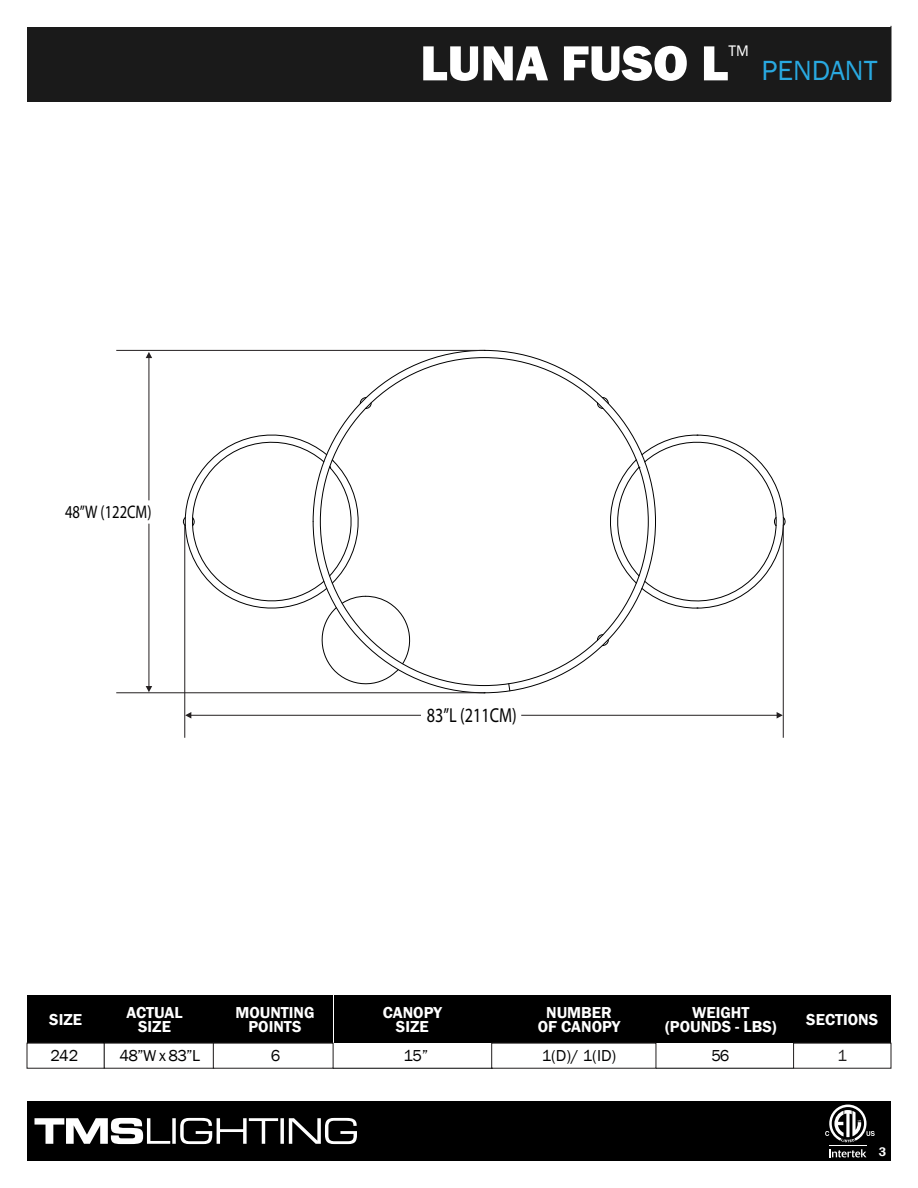
<style>
.page{position:relative;width:918px;height:1188px;background:#fff}
.page>*{position:absolute;margin:0;border:0;box-sizing:border-box;transform-origin:0 0}
.t1{font:800 51px "Franklin Gothic";color:#fff}
.t2{font:28.5px "Franklin Gothic";color:#29a9e1}
.t3{font:20.25px "Myriad Pro";color:#000;scale:.8 1}
.t4{font:18.3px "Myriad Pro";color:#000;scale:.8 1}
.t5{font:600 16.35px/14.5px "Franklin Gothic";color:#fff;text-align:center}
.t6{font:16.35px "Franklin Gothic";letter-spacing:-.045em;color:#010101}
.t7{font:16.35px "Franklin Gothic";color:#000}
.t8{font:16.35px "Franklin Gothic";color:#221f1f}
.t9{font:15.75px "Franklin Gothic";color:#fff}
.t10{font:600 12.75px "Franklin Gothic";color:#fff}
</style>
<div class="page">
<div style="left:27px;top:27px;width:864px;height:75px;background:#1a1a1a"></div>
<div style="left:27px;top:1101px;width:864px;height:60px;background:#000"></div>
<svg style="left:829px;top:1149px;width:37px;height:8px"></svg>
<hr style="left:829px;top:1145px;width:38px;height:1px;background:#fff">
<svg style="left:825px;top:1105px;width:50px;height:37px"></svg>
<svg style="left:34px;top:1118px;width:323px;height:26px"></svg>
<div style="left:335px;top:996px;width:157px;height:47px;background:#000"></div>
<div style="left:27px;top:996px;width:77px;height:47px;background:#000"></div>
<div style="left:104px;top:996px;width:109px;height:47px;background:#000"></div>
<div style="left:212px;top:996px;width:121px;height:47px;background:#000"></div>
<div style="left:794px;top:996px;width:97px;height:47px;background:#000"></div>
<div style="left:492px;top:996px;width:164px;height:47px;background:#000"></div>
<div style="left:657px;top:996px;width:137px;height:47px;background:#000"></div>
<hr style="left:333px;top:1068px;width:160px;height:1px;background:#000">
<hr style="left:656px;top:1068px;width:138px;height:1px;background:#010101">
<svg style="left:174px;top:434px;width:311px;height:260px"></svg>
<svg style="left:656px;top:434px;width:130px;height:185px"></svg>
<svg style="left:313px;top:350px;width:343px;height:343px"></svg>
<svg style="left:508px;top:683px;width:2px;height:8px"></svg>
<hr style="left:185px;top:525px;width:1px;height:213px;background:#231f20">
<hr style="left:783px;top:525px;width:1px;height:213px;background:#231f20">
<hr style="left:189px;top:715px;width:232px;height:1px;background:#231f20">
<svg style="left:185px;top:712px;width:6px;height:7px"></svg>
<hr style="left:521px;top:715px;width:258px;height:1px;background:#231f20">
<svg style="left:777px;top:712px;width:6px;height:7px"></svg>
<hr style="left:116px;top:350px;width:368px;height:1px;background:#231f20">
<hr style="left:116px;top:693px;width:368px;height:1px;background:#231f20">
<hr style="left:149px;top:356px;width:1px;height:144px;background:#231f20">
<svg style="left:146px;top:352px;width:6px;height:6px"></svg>
<hr style="left:149px;top:524px;width:1px;height:164px;background:#231f20">
<svg style="left:146px;top:686px;width:6px;height:6px"></svg>
<p class="t4" style="left:65px;top:501px;width:110px">48”W (122CM)</p>
<h1 class="t1" style="left:420px;top:30px;width:310px">LUNA FUSO L</h1>
<p class="t9" style="left:728px;top:41px;width:22px">TM</p>
<h2 class="t2" style="left:762px;top:53px;width:117px">PENDANT</h2>
<p class="t3" style="left:427px;top:703px;width:114px">83”L (211CM)</p>
<p class="t5" style="left:49px;top:1012px;width:34px">SIZE</p>
<p class="t7" style="left:50px;top:1046px;width:29px">242</p>
<p class="t5" style="left:126px;top:1005px;width:58px">ACTUAL<br>SIZE</p>
<p class="t5" style="left:235px;top:1005px;width:81px">MOUNTING<br>POINTS</p>
<p class="t5" style="left:383px;top:1005px;width:61px">CANOPY<br>SIZE</p>
<p class="t5" style="left:806px;top:1012px;width:73px">SECTIONS</p>
<p class="t6" style="left:120px;top:1046px;width:82px">48”W x 83”L</p>
<p class="t6" style="left:271px;top:1046px;width:11px">6</p>
<p class="t7" style="left:403px;top:1045px;width:27px">15”</p>
<p class="t5" style="left:665px;top:1005px;width:113px">WEIGHT (POUNDS - LBS)</p>
<p class="t6" style="left:712px;top:1046px;width:19px">56</p>
<p class="t8" style="left:838px;top:1046px;width:11px">1</p>
<p class="t5" style="left:538px;top:1005px;width:84px">NUMBER<br>OF CANOPY</p>
<p class="t6" style="left:542px;top:1046px;width:76px">1(D)/ 1(ID)</p>
<p class="t10" style="left:879px;top:1144px;width:9px">3</p>
</div>
